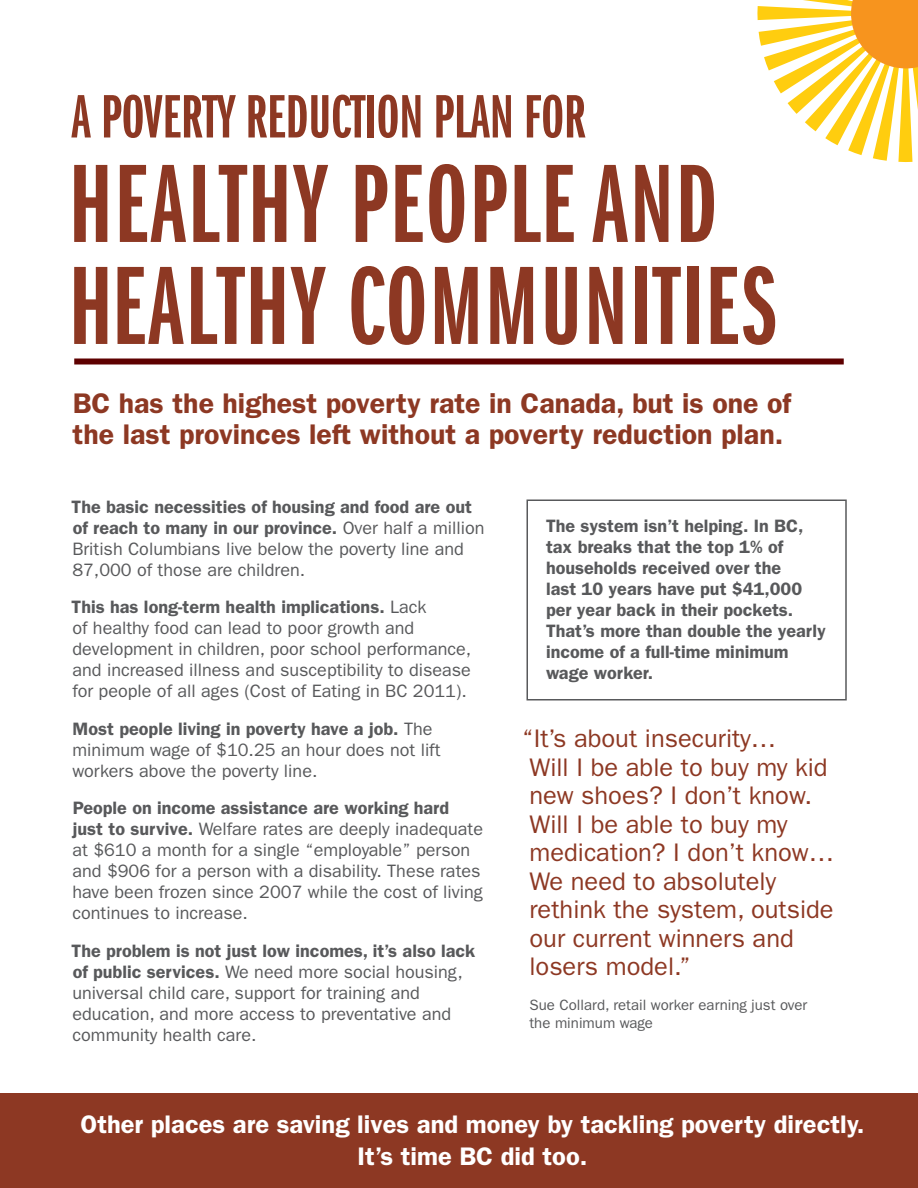
<style>
.page{position:relative;width:918px;height:1188px;background:#fff}
.page>*{position:absolute;margin:0;border:0;box-sizing:border-box;transform-origin:0 0}
.t1{font:115.5px/102px "ITC Franklin Gothic Std Dm X Cp";letter-spacing:.02em;color:#8d3823}
.t2{font:63.6px "ITC Franklin Gothic Std Dm X Cp";color:#8d3823}
.t3{font:600 28.5px/31.5px "ITC Franklin Gothic Std";color:#8d3823}
.t4{font:25.5px/28.5px "ITC Franklin Gothic Std";color:#8d3823}
.t5{font:600 25.5px/31.5px "ITC Franklin Gothic Std";color:#fff;text-align:center}
.t6{font:18px/21px "ITC Franklin Gothic Std";color:#58595b}
.t7{font:600 18px/21px "ITC Franklin Gothic Std";color:#58595b}
.t8{font:15px/18px "ITC Franklin Gothic Std";color:#58595b}
.s1{font-weight:600}
</style>
<div class="page">
<div style="left:0;top:1094px;width:918px;height:94px;background:#8d3823"></div>
<svg style="left:757px;top:0;width:161px;height:162px"></svg>
<div style="left:526px;top:500px;width:321px;height:200px;border:2px solid #58595b"></div>
<div style="left:74px;top:358px;width:770px;height:6px;background:#5e0000"></div>
<h2 class="t2" style="left:71px;top:82px;width:516px">A POVERTY REDUCTION PLAN FOR</h2>
<h1 class="t1" style="left:69px;top:155px;width:709px">HEALTHY PEOPLE AND<br>HEALTHY COMMUNITIES</h1>
<h3 class="t3" style="left:73px;top:387px;width:720px">BC has the highest poverty rate in Canada, but is one of the last provinces left without a poverty reduction plan.</h3>
<p class="t6" style="left:72px;top:496px;width:414px"><span class="s1">The basic necessities of housing and food are out of reach to many in our province.</span> Over half a million British Columbians live below the poverty line and 87,000 of those are children.</p>
<p class="t6" style="left:72px;top:597px;width:401px"><span class="s1">This has long-term health implications.</span> Lack<br>of healthy food can lead to poor growth and development in children, poor school performance, and increased illness and susceptibility to disease for people of all ages (Cost of Eating in BC 2011).</p>
<p class="t6" style="left:72px;top:718px;width:370px"><span class="s1">Most people living in poverty have a job.</span> The minimum wage of $10.25 an hour does not lift workers above the poverty line.</p>
<p class="t6" style="left:73px;top:798px;width:412px"><span class="s1">People on income assistance are working hard just to survive.</span> Welfare rates are deeply inadequate at $610 a month for a single “employable” person and $906 for a person with a disability. These rates have been frozen since 2007 while the cost of living continues to increase.</p>
<p class="t6" style="left:72px;top:940px;width:405px"><span class="s1">The problem is not just low incomes, it’s also lack of public services.</span> We need more social housing, universal child care, support for training and education, and more access to preventative and community health care.</p>
<p class="t7" style="left:546px;top:516px;width:281px">The system isn’t helping. In BC, tax breaks that the top 1% of households received over the<br>last 10 years have put $41,000 per year back in their pockets.<br>That’s more than double the yearly income of a full-time minimum wage worker.</p>
<h3 class="t4" style="left:522px;top:725px;width:314px">“It’s about insecurity…<br>Will I be able to buy my kid new shoes? I don’t know.<br>Will I be able to buy my medication? I don’t know…<br>We need to absolutely rethink the system, outside our current winners and losers model.”</h3>
<p class="t8" style="left:530px;top:996px;width:279px">Sue Collard, retail worker earning just over the minimum wage</p>
<h3 class="t5" style="left:81px;top:1109px;width:785px">Other places are saving lives and money by tackling poverty directly.<br>It’s time BC did too.</h3>
</div>
